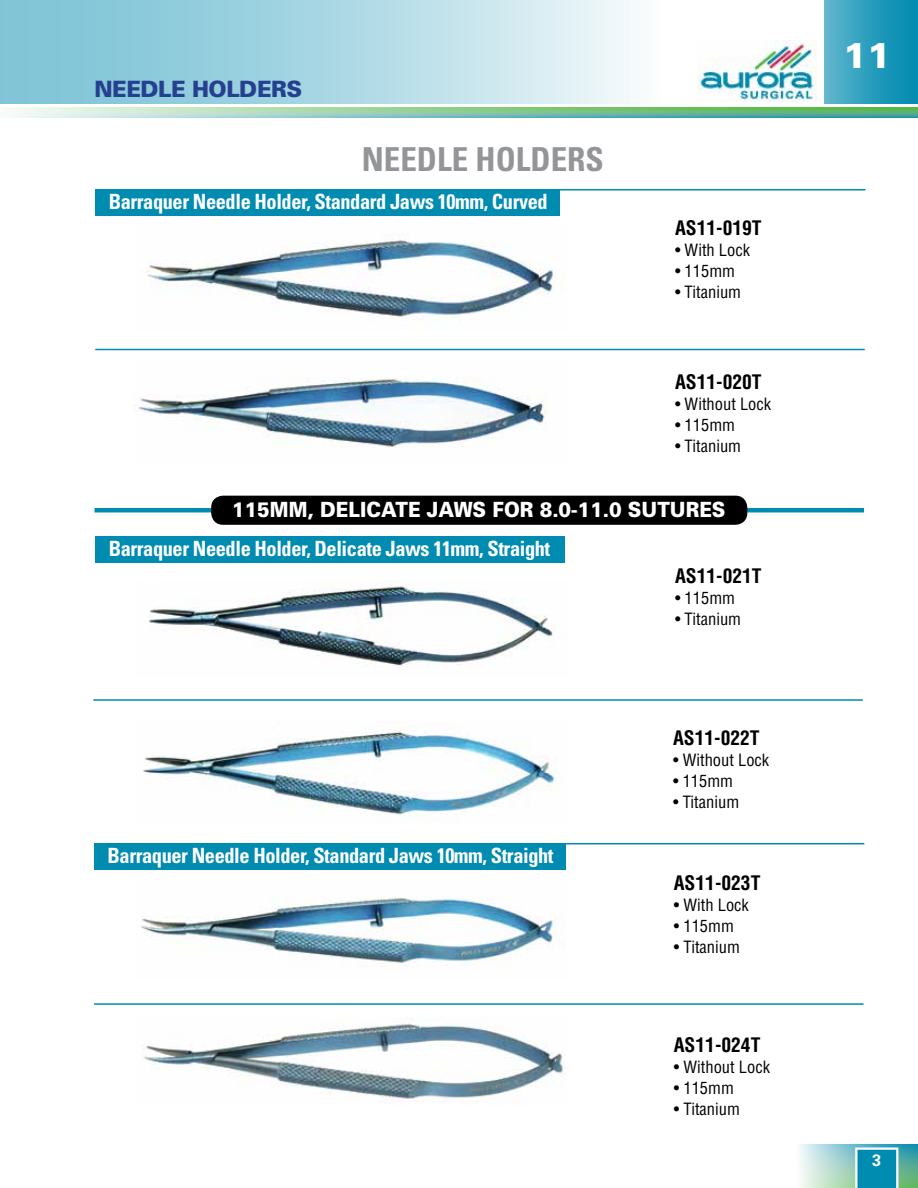
<style>
.page{position:relative;width:918px;height:1188px;background:#fff}
.page>*{position:absolute;margin:0;border:0;box-sizing:border-box;transform-origin:0 0}
.t1{font:900 36px "Univers";color:#fff}
.t2{font:700 condensed 33px "Univers";color:#939598}
.t3{font:900 22.5px "Univers";letter-spacing:-.02em;color:#25408f}
.t4{font:700 condensed 21px "Univers";letter-spacing:-.02em;color:#fff}
.t5{font:900 21px "Univers";color:#fff;scale:.9 1}
.t6{font:700 condensed 19.5px "Helvetica";color:#000}
.t7{font:condensed 16.5px "Helvetica";color:#000}
.t8{font:700 16.5px "Univers";color:#fff}
</style>
<div class="page">
<svg style="left:824px;top:0;width:94px;height:104px;background:#2c9ebd"></svg>
<div style="left:0;top:0;width:665px;height:104px;background:linear-gradient(to right,#71bed2,#f1f8fa)"></div>
<img style="left:698px;top:41px;width:119px;height:60px">
<svg style="left:9px;top:107px;width:909px;height:11px;background:#8dc9a7"></svg>
<svg style="left:800px;top:1145px;width:118px;height:43px;background:#9fd0c5"></svg>
<svg style="left:855px;top:1148px;width:43px;height:40px;background:#229aba"></svg>
<hr style="left:96px;top:189px;width:770px;height:1px;background:#008bb0">
<hr style="left:95px;top:349px;width:770px;height:1px;background:#008bb0">
<div style="left:95px;top:189px;width:465px;height:27px;background:#008bb0"></div>
<div style="left:95px;top:536px;width:470px;height:27px;background:#008bb0"></div>
<hr style="left:94px;top:508px;width:770px;height:4px;background:#008bb0">
<div style="left:211px;top:496px;width:536px;height:29px;background:#000;border-radius:12px"></div>
<hr style="left:93px;top:699px;width:770px;height:2px;background:#008bb0">
<hr style="left:95px;top:843px;width:769px;height:1px;background:#008bb0">
<hr style="left:94px;top:1003px;width:770px;height:2px;background:#008bb0">
<div style="left:94px;top:843px;width:472px;height:27px;background:#008bb0"></div>
<img style="left:147px;top:236px;width:417px;height:84px">
<img style="left:135px;top:379px;width:412px;height:68px">
<img style="left:147px;top:582px;width:409px;height:84px">
<img style="left:143px;top:730px;width:413px;height:86px">
<img style="left:141px;top:897px;width:419px;height:70px">
<img style="left:142px;top:1017px;width:422px;height:87px">
<p class="t3" style="left:94px;top:75px;width:209px">NEEDLE HOLDERS</p>
<p class="t2" style="left:362px;top:139px;width:243px">NEEDLE HOLDERS</p>
<p class="t4" style="left:109px;top:188px;width:440px">Barraquer Needle Holder, Standard Jaws 10mm, Curved</p>
<p class="t6" style="left:675px;top:216px;width:88px">AS11-019T</p>
<p class="t7" style="left:675px;top:239px;width:77px">• With Lock</p>
<p class="t7" style="left:675px;top:261px;width:62px">• 115mm</p>
<p class="t7" style="left:675px;top:282px;width:68px">• Titanium</p>
<p class="t6" style="left:675px;top:370px;width:88px">AS11-020T</p>
<p class="t7" style="left:675px;top:394px;width:98px">• Without Lock</p>
<p class="t7" style="left:675px;top:415px;width:62px">• 115mm</p>
<p class="t7" style="left:675px;top:436px;width:68px">• Titanium</p>
<p class="t5" style="left:232px;top:496px;width:520px">115MM, DELICATE JAWS FOR 8.0-11.0 SUTURES</p>
<p class="t4" style="left:109px;top:536px;width:443px">Barraquer Needle Holder, Delicate Jaws 11mm, Straight</p>
<p class="t4" style="left:108px;top:842px;width:448px">Barraquer Needle Holder, Standard Jaws 10mm, Straight</p>
<p class="t6" style="left:675px;top:564px;width:88px">AS11-021T</p>
<p class="t7" style="left:675px;top:587px;width:62px">• 115mm</p>
<p class="t7" style="left:675px;top:608px;width:68px">• Titanium</p>
<p class="t6" style="left:673px;top:726px;width:88px">AS11-022T</p>
<p class="t7" style="left:673px;top:749px;width:98px">• Without Lock</p>
<p class="t7" style="left:673px;top:770px;width:62px">• 115mm</p>
<p class="t7" style="left:673px;top:791px;width:68px">• Titanium</p>
<p class="t6" style="left:674px;top:871px;width:88px">AS11-023T</p>
<p class="t7" style="left:674px;top:895px;width:77px">• With Lock</p>
<p class="t7" style="left:674px;top:916px;width:62px">• 115mm</p>
<p class="t7" style="left:674px;top:937px;width:68px">• Titanium</p>
<p class="t6" style="left:674px;top:1033px;width:88px">AS11-024T</p>
<p class="t7" style="left:674px;top:1056px;width:98px">• Without Lock</p>
<p class="t7" style="left:674px;top:1077px;width:62px">• 115mm</p>
<p class="t7" style="left:674px;top:1098px;width:68px">• Titanium</p>
<p class="t1" style="left:843px;top:33px;width:50px">11</p>
<p class="t8" style="left:872px;top:1150px;width:11px">3</p>
</div>
